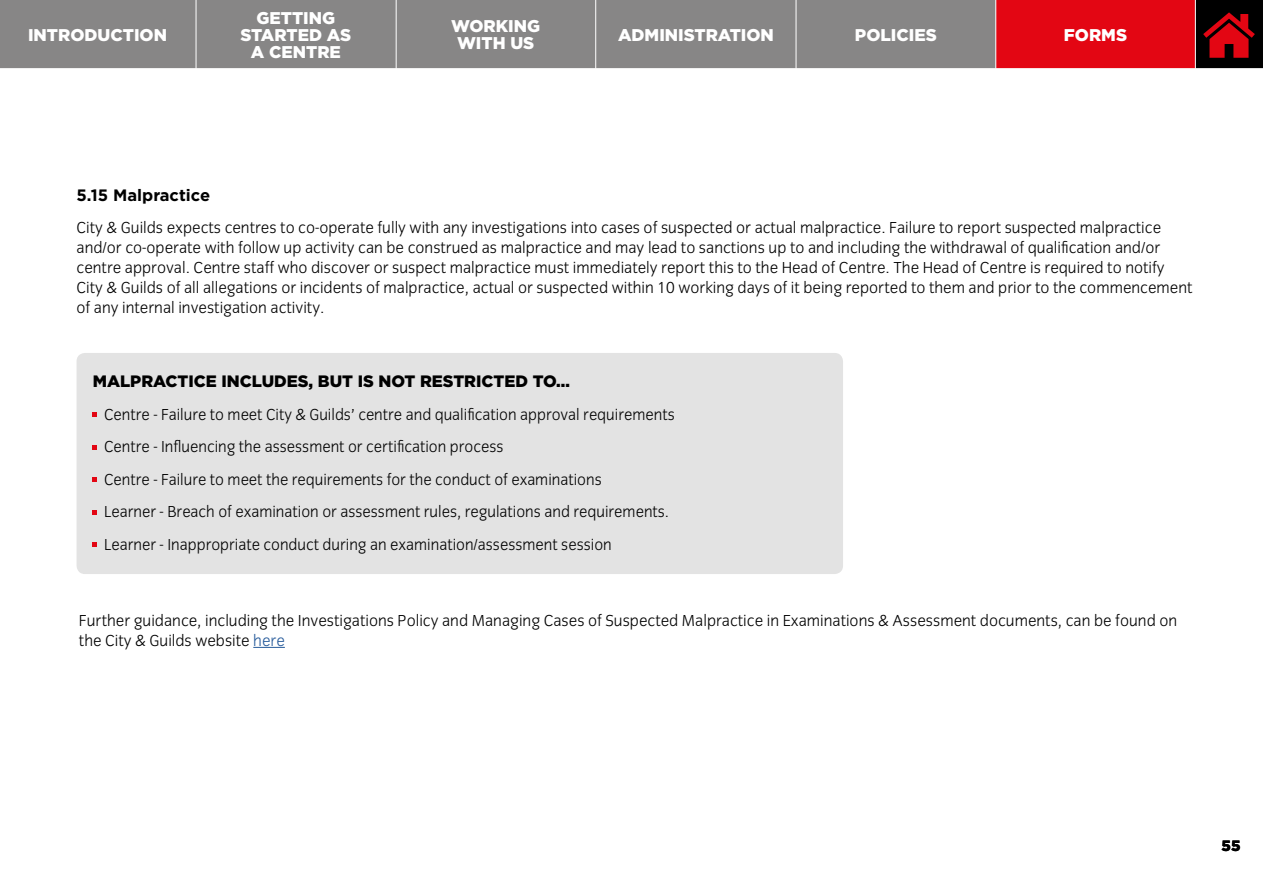
<style>
.page{position:relative;width:1263px;height:893px;background:#fff}
.page>*{position:absolute;margin:0;border:0;box-sizing:border-box;transform-origin:0 0}
.t1{font:900 16.95px/17px "Gotham";color:#fff;text-align:center}
.t2{font:16.5px/19.8px "Congress Sans Light Std";color:#000}
.t3{font:900 16.5px "Gotham";color:#000}
.t4{font:700 16.5px "Gotham";color:#000}
.t5{font:900 15px "Gotham";color:#000}
.s1{color:#275b9b}
</style>
<div class="page">
<div style="left:77px;top:353px;width:766px;height:221px;background:#e3e3e3;border-radius:9px"></div>
<hr style="left:253px;top:647px;width:32px;height:1px;background:#275b9b">
<svg style="left:93px;top:412px;width:4px;height:5px"></svg>
<svg style="left:93px;top:445px;width:4px;height:4px"></svg>
<svg style="left:93px;top:477px;width:4px;height:5px"></svg>
<svg style="left:93px;top:510px;width:4px;height:4px"></svg>
<svg style="left:93px;top:542px;width:4px;height:5px"></svg>
<div style="left:0;top:0;width:196px;height:69px;background:#878686"></div>
<div style="left:196px;top:0;width:200px;height:69px;background:#878686"></div>
<div style="left:396px;top:0;width:200px;height:69px;background:#878686"></div>
<div style="left:596px;top:0;width:200px;height:69px;background:#878686"></div>
<div style="left:796px;top:0;width:200px;height:69px;background:#878686"></div>
<div style="left:996px;top:0;width:200px;height:69px;background:#e30613"></div>
<div style="left:1195px;top:0;width:68px;height:69px;background:#000"></div>
<svg style="left:1203px;top:12px;width:52px;height:46px"></svg>
<hr style="left:196px;top:0;width:1px;height:69px;background:#fff">
<hr style="left:0;top:68px;width:1263px;height:1px;background:#fff">
<hr style="left:396px;top:0;width:1px;height:69px;background:#fff">
<hr style="left:595px;top:0;width:1px;height:69px;background:#fff">
<hr style="left:796px;top:0;width:1px;height:69px;background:#fff">
<hr style="left:995px;top:0;width:1px;height:69px;background:#fff">
<hr style="left:1195px;top:0;width:1px;height:69px;background:#fff">
<p class="t1" style="left:28px;top:26px;width:140px">INTRODUCTION</p>
<p class="t1" style="left:240px;top:9px;width:112px">GETTING<br>STARTED AS<br>A CENTRE</p>
<p class="t1" style="left:451px;top:17px;width:90px">WORKING<br>WITH US</p>
<p class="t1" style="left:618px;top:26px;width:157px">ADMINISTRATION</p>
<p class="t1" style="left:855px;top:26px;width:83px">POLICIES</p>
<p class="t1" style="left:1064px;top:26px;width:65px">FORMS</p>
<p class="t4" style="left:77px;top:185px;width:135px">5.15 Malpractice</p>
<p class="t2" style="left:77px;top:218px;width:1117px">City &amp; Guilds expects centres to co-operate fully with any investigations into cases of suspected or actual malpractice. Failure to report suspected malpractice and/or co-operate with follow up activity can be construed as malpractice and may lead to sanctions up to and including the withdrawal of qualification and/or centre approval. Centre staff who discover or suspect malpractice must immediately report this to the Head of Centre. The Head of Centre is required to notify City &amp; Guilds of all allegations or incidents of malpractice, actual or suspected within 10 working days of it being reported to them and prior to the commencement of any internal investigation activity.</p>
<p class="t3" style="left:93px;top:370px;width:479px">MALPRACTICE INCLUDES, BUT IS NOT RESTRICTED TO…</p>
<p class="t2" style="left:104px;top:398px;width:572px;line-height:32.5px">Centre - Failure to meet City &amp; Guilds’ centre and qualification approval requirements Centre - Influencing the assessment or certification process<br>Centre - Failure to meet the requirements for the conduct of examinations<br>Learner - Breach of examination or assessment rules, regulations and requirements.<br>Learner - Inappropriate conduct during an examination/assessment session</p>
<p class="t2" style="left:79px;top:611px;width:1100px">Further guidance, including the Investigations Policy and Managing Cases of Suspected Malpractice in Examinations &amp; Assessment documents, can be found on the City &amp; Guilds website <span class="s1">here</span></p>
<p class="t5" style="left:1221px;top:835px;width:20px">55</p>
</div>
